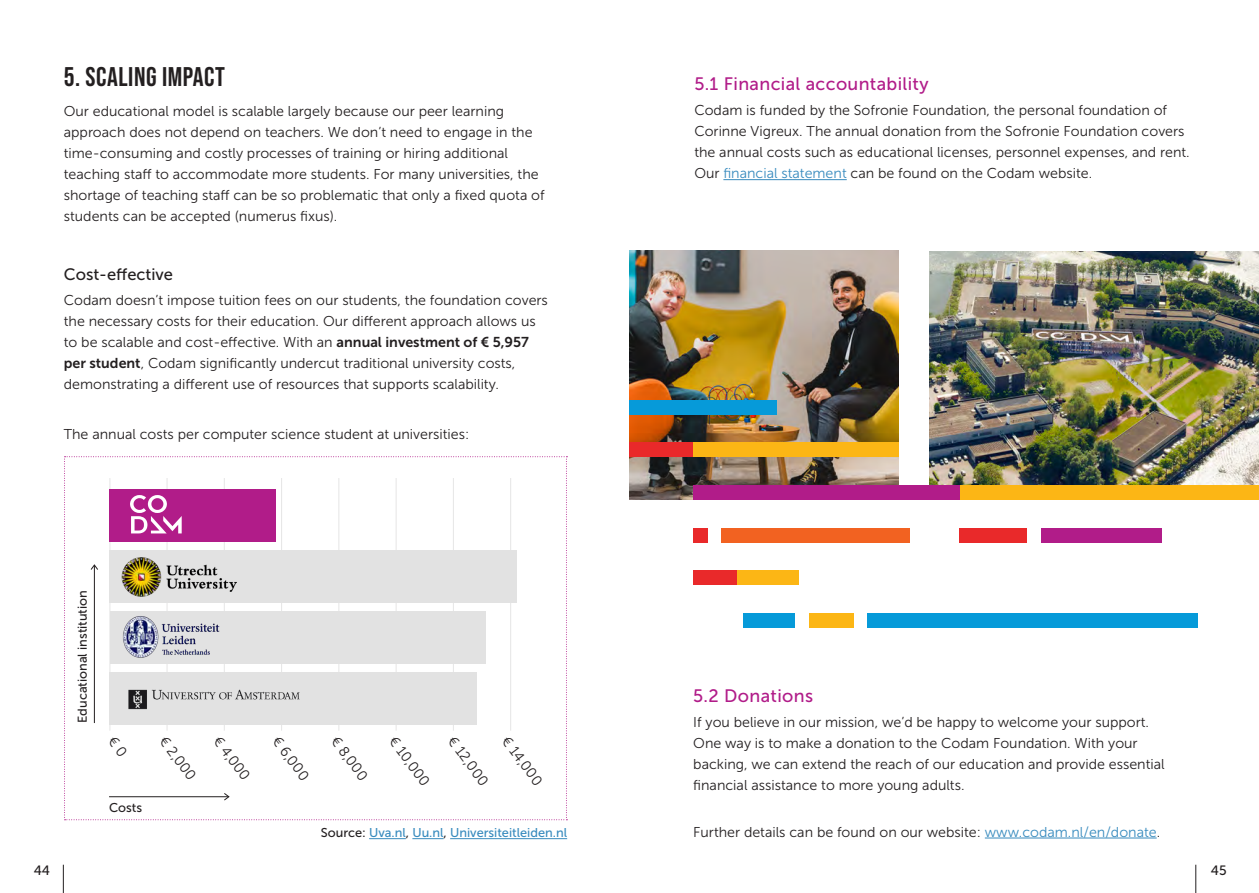
<style>
.page{position:relative;width:1259px;height:893px;background:#fff}
.page>*{position:absolute;margin:0;border:0;box-sizing:border-box;transform-origin:0 0}
.Chapter_title{font:27px "Bebas Neue";letter-spacing:.02em;color:#231f20}
.Subtitle{font:18px "Museo Sans 500";letter-spacing:.02em;color:#b11c89}
.Subsub_titel{font:16.5px "Museo Sans 500";color:#231f20}
.Chapter_title-2{font:14.25px/21px "Museo Sans 300";color:#231f20}
.Subtitle-2{font:14.25px/21px "Museo Sans 300";color:#231f20}
.Body_text{font:14.25px "Museo Sans 300";color:#231f20}
.t1{font:13.5px "Museo Sans 500";color:#231f20}
.Bijschrift_infographic{font:12.75px "Museo Sans 500";color:#388bbe}
.Bijschrift_infographic-2{font:12.75px "Museo Sans 500";color:#231f20}
.s1{font-family:"Museo Sans 700"}
.s2{color:#231f20}
.s3{color:#388bbe}
</style>
<div class="page">
<svg style="left:1195px;top:865px;width:1px;height:28px"></svg>
<svg style="left:63px;top:865px;width:1px;height:28px"></svg>
<img style="left:629px;top:250px;width:270px;height:250px">
<img style="left:929px;top:252px;width:330px;height:233px">
<hr style="left:369px;top:838px;width:37px;height:1px;background:#388bbe">
<hr style="left:412px;top:838px;width:31px;height:1px;background:#388bbe">
<hr style="left:450px;top:838px;width:117px;height:1px;background:#388bbe">
<hr style="left:723px;top:179px;width:123px;height:1px;background:#388bbe">
<div style="left:629px;top:443px;width:70px;height:14px;background:#e9292a"></div>
<div style="left:959px;top:485px;width:300px;height:15px;background:#fcb615"></div>
<div style="left:721px;top:528px;width:189px;height:14px;background:#f26221"></div>
<div style="left:743px;top:613px;width:52px;height:14px;background:#069ad9"></div>
<div style="left:867px;top:613px;width:330px;height:14px;background:#069ad9"></div>
<div style="left:809px;top:613px;width:44px;height:14px;background:#fcb615"></div>
<div style="left:693px;top:570px;width:52px;height:15px;background:#e9292a"></div>
<div style="left:693px;top:528px;width:14px;height:14px;background:#e9292a"></div>
<div style="left:737px;top:570px;width:62px;height:15px;background:#fcb615"></div>
<div style="left:959px;top:528px;width:67px;height:14px;background:#e9292a"></div>
<div style="left:1041px;top:528px;width:120px;height:14px;background:#b11c89"></div>
<div style="left:693px;top:443px;width:206px;height:14px;background:#fcb615"></div>
<div style="left:629px;top:400px;width:148px;height:14px;background:#069ad9"></div>
<div style="left:693px;top:485px;width:266px;height:15px;background:#b11c89"></div>
<hr style="left:985px;top:838px;width:171px;height:1px;background:#388bbe">
<svg style="left:64px;top:456px;width:503px;height:364px"></svg>
<p class="Chapter_title" style="left:64px;top:62px;width:163px">5. SCALING IMPACT</p>
<p class="Chapter_title-2" style="left:64px;top:100px;width:482px">Our educational model is scalable largely because our peer learning approach does not depend on teachers. We don’t need to engage in the time-consuming and costly processes of training or hiring additional teaching staff to accommodate more students. For many universities, the shortage of teaching staff can be so problematic that only a fixed quota of students can be accepted (numerus fixus).</p>
<p class="Subsub_titel" style="left:64px;top:265px;width:111px">Cost-effective</p>
<p class="Chapter_title-2" style="left:64px;top:290px;width:486px">Codam doesn’t impose tuition fees on our students, the foundation covers the necessary costs for their education. Our different approach allows us to be scalable and cost-effective. With an <span class="s1">annual investment of € 5,957 per student</span>, Codam significantly undercut traditional university costs, demonstrating a different use of resources that supports scalability.</p>
<p class="Chapter_title-2" style="left:64px;top:424px;width:407px">The annual costs per computer science student at universities:</p>
<p class="Bijschrift_infographic-2" style="left:75px;top:723px;width:134px;rotate:-90deg">Educational institution</p>
<p class="Bijschrift_infographic-2" style="left:109px;top:801px;width:35px">Costs</p>
<p class="Body_text" style="left:169px;top:734px;width:52px;rotate:53deg">€ 2,000</p>
<p class="Body_text" style="left:223px;top:734px;width:52px;rotate:53deg">€ 4,000</p>
<p class="Body_text" style="left:282px;top:734px;width:52px;rotate:53deg">€ 6,000</p>
<p class="Body_text" style="left:340px;top:734px;width:52px;rotate:53deg">€ 8,000</p>
<p class="Body_text" style="left:398px;top:734px;width:59px;rotate:53deg">€ 10,000</p>
<p class="Body_text" style="left:457px;top:734px;width:58px;rotate:53deg">€ 12,000</p>
<p class="Body_text" style="left:511px;top:734px;width:58px;rotate:53deg">€ 14,000</p>
<p class="Bijschrift_infographic" style="left:321px;top:826px;width:248px"><span class="s2">Source:</span> Uva.nl<span class="s2">,</span> Uu.nl<span class="s2">,</span> Universiteitleiden.nl</p>
<p class="Subtitle" style="left:694px;top:74px;width:236px">5.1 Financial accountability</p>
<p class="Chapter_title-2" style="left:694px;top:100px;width:497px">Codam is funded by the Sofronie Foundation, the personal foundation of Corinne Vigreux. The annual donation from the Sofronie Foundation covers the annual costs such as educational licenses, personnel expenses, and rent.<br>Our <span class="s3">financial statement</span> can be found on the Codam website.</p>
<p class="Subtitle" style="left:693px;top:686px;width:121px">5.2 Donations</p>
<p class="Subtitle-2" style="left:693px;top:712px;width:473px">If you believe in our mission, we’d be happy to welcome your support.<br>One way is to make a donation to the Codam Foundation. With your backing, we can extend the reach of our education and provide essential financial assistance to more young adults.</p>
<p class="Subtitle-2" style="left:693px;top:821px;width:468px">Further details can be found on our website: <span class="s3">www.codam.nl/en/donate</span>.</p>
<p class="t1" style="left:34px;top:863px;width:18px">44</p>
<p class="t1" style="left:1210px;top:863px;width:17px">45</p>
</div>
